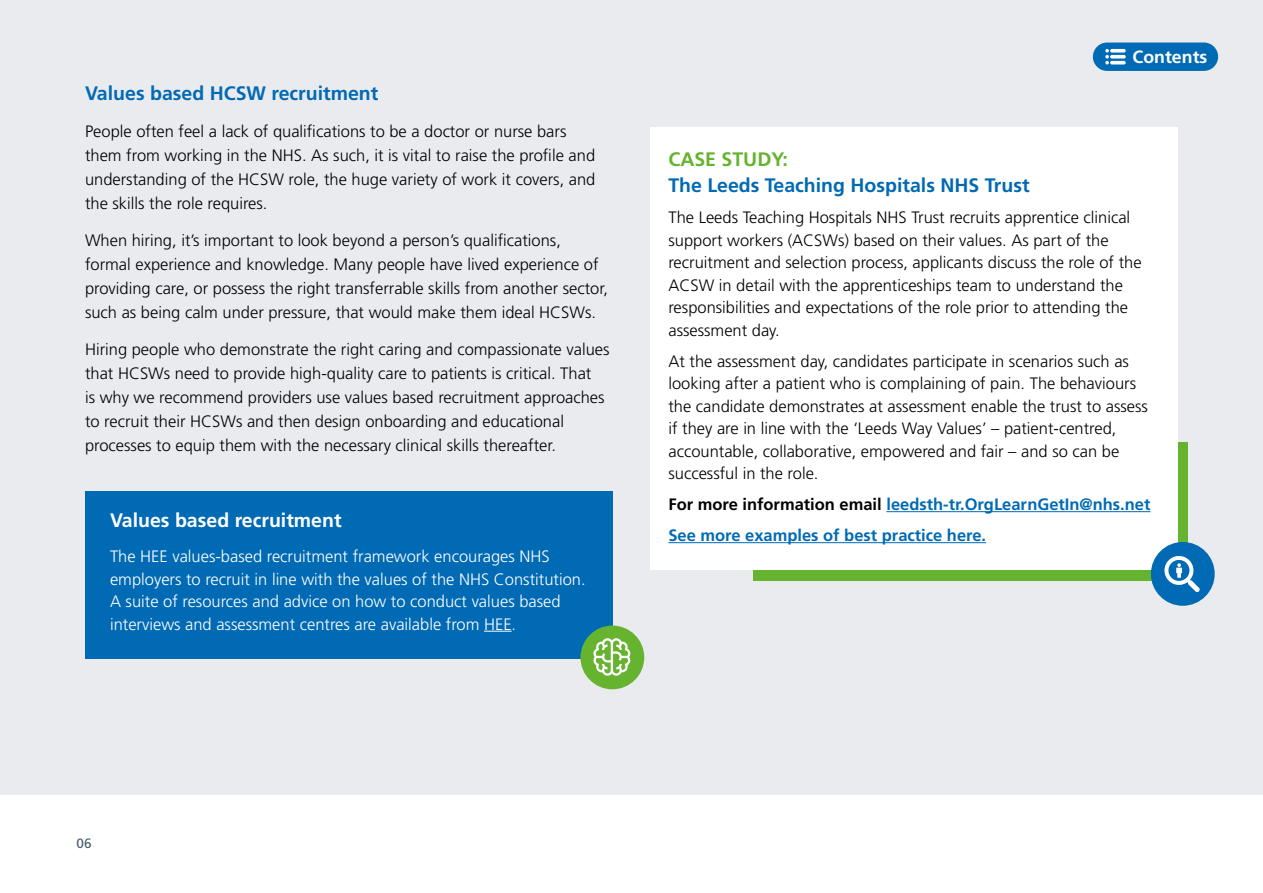
<style>
.page{position:relative;width:1263px;height:893px;background:#fff}
.page>*{position:absolute;margin:0;border:0;box-sizing:border-box;transform-origin:0 0}
.t1{font:700 19.5px "Frutiger";color:#006ab4}
.t2{font:700 19.5px "Frutiger";color:#fff}
.t3{font:700 19.5px "Frutiger";color:#65b32e}
.t4{font:700 17.7px "Frutiger";color:#fff}
.t5{font:300 16.5px/24px "Frutiger";color:#000}
.t6{font:300 16.5px/22.5px "Frutiger";color:#fff}
.t7{font:700 16.5px/31px "Frutiger";color:#006ab4}
.t8{font:13.5px "Frutiger";color:#475c6d}
.s1{color:#000}
</style>
<div class="page">
<div style="left:0;top:0;width:1263px;height:808px;background:#e9ebef"></div>
<div style="left:0;top:795px;width:1263px;height:98px;background:#fff"></div>
<div style="left:754px;top:442px;width:434px;height:138px;background:#65b32e"></div>
<div style="left:650px;top:127px;width:527px;height:443px;background:#fff"></div>
<hr style="left:886px;top:511px;width:264px;height:1px;background:#006ab4">
<hr style="left:668px;top:542px;width:318px;height:1px;background:#006ab4">
<div style="left:85px;top:491px;width:527px;height:168px;background:#006ab4"></div>
<svg style="left:484px;top:631px;width:28px;height:1px"></svg>
<div style="left:1151px;top:542px;width:64px;height:64px;background:#006ab4;border-radius:50%"></div>
<svg style="left:1164px;top:556px;width:36px;height:36px"></svg>
<div style="left:580px;top:625px;width:64px;height:64px;background:#65b32e;border-radius:50%"></div>
<svg style="left:593px;top:638px;width:37px;height:38px"></svg>
<div style="left:1093px;top:43px;width:125px;height:28px;background:#006ab4;border-radius:14px"></div>
<svg style="left:1110px;top:49px;width:16px;height:4px"></svg>
<svg style="left:1110px;top:55px;width:16px;height:4px"></svg>
<hr style="left:1110px;top:61px;width:16px;height:3px;background:#fff;border-radius:2px">
<svg style="left:1105px;top:49px;width:4px;height:15px"></svg>
<p class="t1" style="left:85px;top:82px;width:295px">Values based HCSW recruitment</p>
<p class="t5" style="left:85px;top:119px;width:512px">People often feel a lack of qualifications to be a doctor or nurse bars them from working in the NHS. As such, it is vital to raise the profile and understanding of the HCSW role, the huge variety of work it covers, and the skills the role requires.</p>
<p class="t5" style="left:85px;top:228px;width:524px">When hiring, it’s important to look beyond a person’s qualifications, formal experience and knowledge. Many people have lived experience of providing care, or possess the right transferrable skills from another sector, such as being calm under pressure, that would make them ideal HCSWs.</p>
<p class="t5" style="left:85px;top:337px;width:526px">Hiring people who demonstrate the right caring and compassionate values that HCSWs need to provide high-quality care to patients is critical. That<br>is why we recommend providers use values based recruitment approaches to recruit their HCSWs and then design onboarding and educational processes to equip them with the necessary clinical skills thereafter.</p>
<p class="t2" style="left:110px;top:508px;width:233px">Values based recruitment</p>
<p class="t6" style="left:110px;top:545px;width:477px">The HEE values-based recruitment framework encourages NHS employers to recruit in line with the values of the NHS Constitution.<br>A suite of resources and advice on how to conduct values based interviews and assessment centres are available from HEE.</p>
<p class="t4" style="left:1132px;top:46px;width:76px">Contents</p>
<p class="t3" style="left:668px;top:148px;width:121px">CASE STUDY:</p>
<p class="t1" style="left:668px;top:174px;width:363px">The Leeds Teaching Hospitals NHS Trust</p>
<p class="t5" style="left:668px;top:206px;width:475px;line-height:22.5px">The Leeds Teaching Hospitals NHS Trust recruits apprentice clinical support workers (ACSWs) based on their values. As part of the recruitment and selection process, applicants discuss the role of the ACSW in detail with the apprenticeships team to understand the responsibilities and expectations of the role prior to attending the assessment day.</p>
<p class="t5" style="left:668px;top:350px;width:481px;line-height:22.5px">At the assessment day, candidates participate in scenarios such as looking after a patient who is complaining of pain. The behaviours the candidate demonstrates at assessment enable the trust to assess if they are in line with the ‘Leeds Way Values’ – patient-centred, accountable, collaborative, empowered and fair – and so can be successful in the role.</p>
<p class="t7" style="left:668px;top:489px;width:484px"><span class="s1">For more information email</span> leedsth-tr.OrgLearnGetIn@nhs.net<br>See more examples of best practice here.</p>
<p class="t8" style="left:77px;top:836px;width:17px">06</p>
</div>
